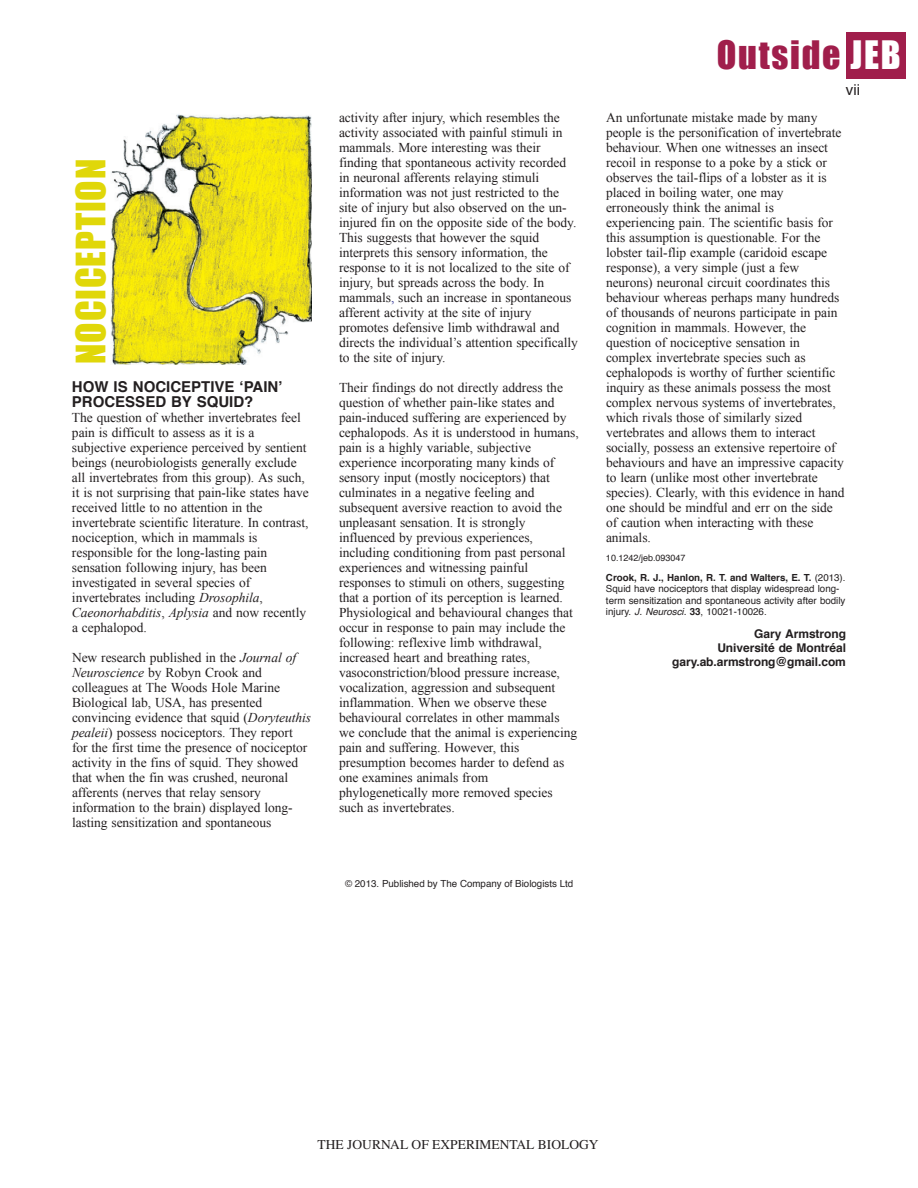
<style>
.page{position:relative;width:918px;height:1188px;background:#fff}
.page>*{position:absolute;margin:0;border:0;box-sizing:border-box;transform-origin:0 0}
.t1{font:37.5px "Impact";letter-spacing:.02em;color:#e0d709}
.t2{font:36px "Impact";letter-spacing:.05em;color:#a01e4b}
.t3{font:700 15px/15px "Helvetica";color:#231f20}
.t4{font:15px "Helvetica";color:#231f20}
.t5{font:13.5px/15px "Times New Roman";letter-spacing:-.005em;color:#231f20}
.t6{font:13.5px "Times";color:#231f20}
.t7{font:700 12px/14.2px "Helvetica";letter-spacing:-.005em;color:#231f20;text-align:right}
.t8{font:9.75px/11.2px "Helvetica";color:#231f20}
.t9{font:9px "Helvetica";color:#231f20}
.s1{font-style:italic}
.s2{color:#2e3092}
.s3{color:#fff}
.s4{font-weight:700}
</style>
<div class="page">
<div style="left:846px;top:32px;width:60px;height:46px;background:#a01e4b"></div>
<img style="left:110px;top:114px;width:202px;height:251px">
<h1 class="t1" style="left:79px;top:364px;width:206px;rotate:-90deg">NOCICEPTION</h1>
<p class="t3" style="left:72px;top:381px;width:212px">HOW IS NOCICEPTIVE ʻPAINʼ<br>PROCESSED BY SQUID?</p>
<p class="t5" style="left:72px;top:410px;width:238px">The question of whether invertebrates feel pain is difficult to assess as it is a subjective experience perceived by sentient beings (neurobiologists generally exclude all invertebrates from this group). As such, it is not surprising that pain-like states have received little to no attention in the invertebrate scientific literature. In contrast, nociception, which in mammals is responsible for the long-lasting pain sensation following injury, has been investigated in several species of invertebrates including <span class="s1">Drosophila</span>, <span class="s1">Caeonorhabditis</span>, <span class="s1">Aplysia</span> and now recently a cephalopod.</p>
<p class="t5" style="left:72px;top:650px;width:241px">New research published in the <span class="s1">Journal of Neuroscience</span> by Robyn Crook and colleagues at The Woods Hole Marine Biological lab, USA, has presented convincing evidence that squid (<span class="s1">Doryteuthis pealeii</span>) possess nociceptors. They report for the first time the presence of nociceptor activity in the fins of squid. They showed that when the fin was crushed, neuronal afferents (nerves that relay sensory information to the brain) displayed long&shy;lasting sensitization and spontaneous</p>
<p class="t5" style="left:339px;top:110px;width:240px">activity after injury, which resembles the activity associated with painful stimuli in mammals. More interesting was their finding that spontaneous activity recorded in neuronal afferents relaying stimuli information was not just restricted to the site of injury but also observed on the un&shy;injured fin on the opposite side of the body.<br>This suggests that however the squid interprets this sensory information, the response to it is not localized to the site of injury, but spreads across the body. In mammals<span class="s2">,</span> such an increase in spontaneous afferent activity at the site of injury promotes defensive limb withdrawal and directs the individual’s attention specifically to the site of injury.</p>
<p class="t5" style="left:339px;top:380px;width:241px">Their findings do not directly address the question of whether pain-like states and pain-induced suffering are experienced by cephalopods. As it is understood in humans, pain is a highly variable, subjective experience incorporating many kinds of sensory input (mostly nociceptors) that culminates in a negative feeling and subsequent aversive reaction to avoid the unpleasant sensation. It is strongly influenced by previous experiences, including conditioning from past personal experiences and witnessing painful responses to stimuli on others, suggesting that a portion of its perception is learned.<br>Physiological and behavioural changes that occur in response to pain may include the following: reflexive limb withdrawal, increased heart and breathing rates, vasoconstriction/blood pressure increase, vocalization, aggression and subsequent inflammation. When we observe these behavioural correlates in other mammals<br>we conclude that the animal is experiencing pain and suffering. However, this presumption becomes harder to defend as one examines animals from phylogenetically more removed species such as invertebrates.</p>
<p class="t8" style="left:345px;top:878px;width:230px">© 2013. Published by The Company of Biologists Ltd</p>
<h2 class="t2" style="left:717px;top:33px;width:185px">Outside <span class="s3">JEB</span></h2>
<p class="t4" style="left:846px;top:83px;width:16px">vii</p>
<p class="t5" style="left:606px;top:110px;width:240px">An unfortunate mistake made by many people is the personification of invertebrate behaviour. When one witnesses an insect recoil in response to a poke by a stick or observes the tail-flips of a lobster as it is placed in boiling water, one may erroneously think the animal is experiencing pain. The scientific basis for this assumption is questionable. For the lobster tail-flip example (caridoid escape response), a very simple (just a few neurons) neuronal circuit coordinates this behaviour whereas perhaps many hundreds of thousands of neurons participate in pain cognition in mammals. However, the question of nociceptive sensation in complex invertebrate species such as cephalopods is worthy of further scientific inquiry as these animals possess the most complex nervous systems of invertebrates, which rivals those of similarly sized vertebrates and allows them to interact socially, possess an extensive repertoire of behaviours and have an impressive capacity to learn (unlike most other invertebrate species). Clearly, with this evidence in hand one should be mindful and err on the side of caution when interacting with these animals.</p>
<p class="t9" style="left:606px;top:554px;width:81px">10.1242/jeb.093047</p>
<p class="t8" style="left:606px;top:573px;width:241px"><span class="s4">Crook, R. J., Hanlon, R. T. and Walters, E. T.</span> (2013).<br>Squid have nociceptors that display widespread long&shy;term sensitization and spontaneous activity after bodily injury. <span class="s1">J. Neurosci.</span> <span class="s4">33</span>, 10021-10026.</p>
<p class="t7" style="left:672px;top:627px;width:175px">Gary Armstrong<br>Université de Montréal gary.ab.armstrong@gmail.com</p>
<p class="t6" style="left:318px;top:1137px;width:282px">THE JOURNAL OF EXPERIMENTAL BIOLOGY</p>
</div>
